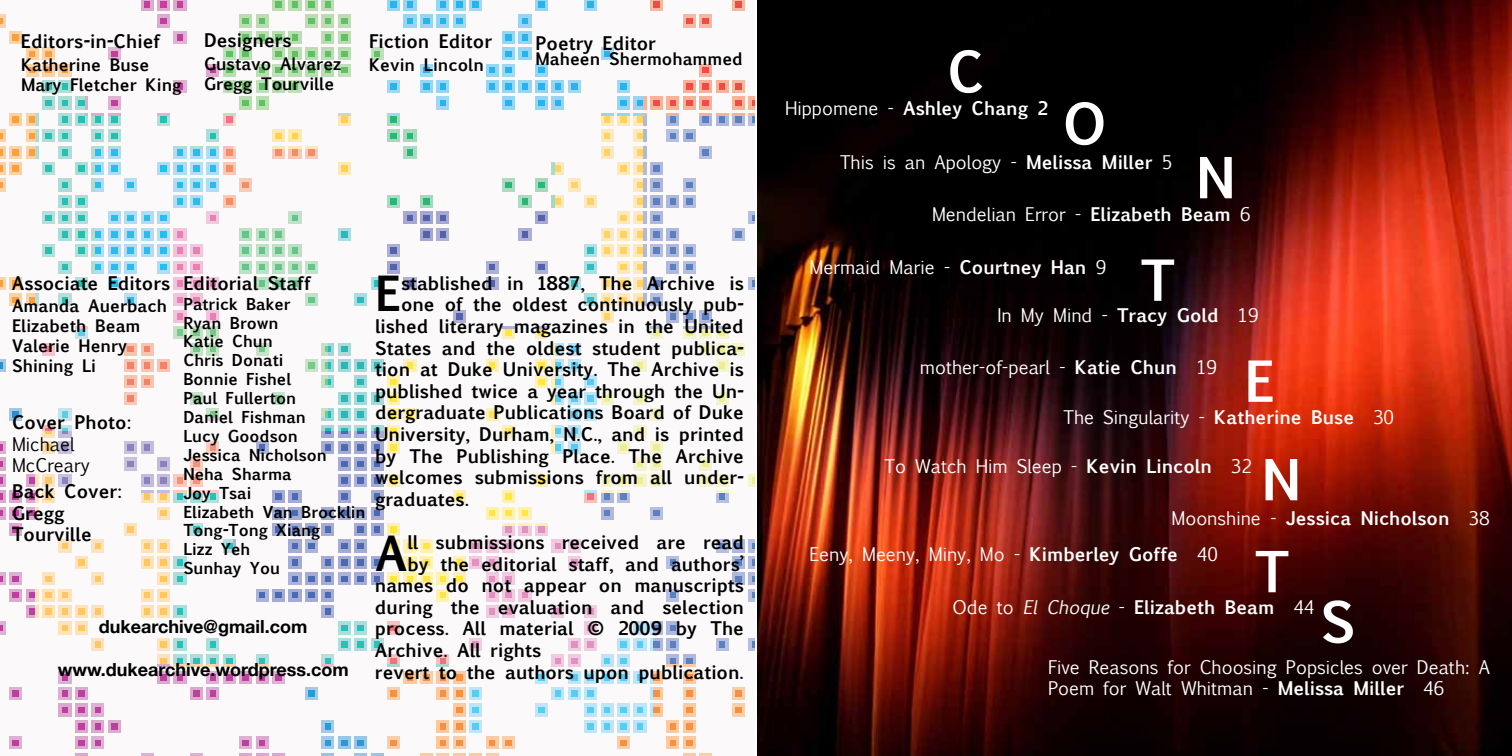
<style>
.page{position:relative;width:1512px;height:756px;background:#fff}
.page>*{position:absolute;margin:0;border:0;box-sizing:border-box;transform-origin:0 0}
.t1{font:700 54px "Euphemia UCAS";color:#fff}
.t2{font:700 46.2px "Euphemia UCAS";color:#000}
.t3{font:700 18px/21.6px "Euphemia UCAS";color:#000}
.t4{font:18px/21.6px "Euphemia UCAS";color:#fff}
.t5{font:700 18px "Euphemia UCAS";color:#fff}
.t6{font:700 18px "Helvetica Neue";color:#000}
.t7{font:18px/21.6px "Euphemia UCAS";color:#000}
.t8{font:700 16.5px/19.8px "Euphemia UCAS";color:#000}
.t9{font:700 15.75px/18.9px "Euphemia UCAS";color:#000}
.s1{font-weight:400}
.s2{font-weight:700}
.s3{font-weight:400;font-style:italic}
</style>
<div class="page">
<img style="left:758px;top:0;width:754px;height:756px">
<img style="left:0;top:0;width:754px;height:756px">
<p class="t3" style="left:21px;top:30px;width:141px">Editors-in-Chief</p>
<p class="t3" style="left:204px;top:29px;width:89px">Designers</p>
<p class="t8" style="left:21px;top:54px;width:162px">Katherine Buse<br>Mary Fletcher King</p>
<p class="t8" style="left:204px;top:53px;width:139px">Gustavo Alvarez<br>Gregg Tourville</p>
<p class="t3" style="left:369px;top:30px;width:125px">Fiction Editor</p>
<p class="t3" style="left:536px;top:31px;width:122px">Poetry Editor</p>
<p class="t8" style="left:369px;top:54px;width:116px">Kevin Lincoln</p>
<p class="t8" style="left:536px;top:48px;width:209px">Maheen Shermohammed</p>
<p class="t3" style="left:12px;top:271px;width:160px">Associate Editors</p>
<p class="t3" style="left:183px;top:271px;width:129px">Editorial Staff</p>
<p class="t8" style="left:12px;top:295px;width:157px">Amanda Auerbach<br>Elizabeth Beam<br>Valerie Henry<br>Shining Li</p>
<p class="t9" style="left:183px;top:293px;width:184px">Patrick Baker<br>Ryan Brown<br>Katie Chun<br>Chris Donati<br>Bonnie Fishel<br>Paul Fullerton<br>Daniel Fishman<br>Lucy Goodson<br>Jessica Nicholson<br>Neha Sharma<br>Joy Tsai<br>Elizabeth Van Brocklin<br>Tong-Tong Xiang<br>Lizz Yeh<br>Sunhay You</p>
<p class="t3" style="left:12px;top:411px;width:121px">Cover Photo:</p>
<p class="t7" style="left:12px;top:432px;width:79px">Michael<br>McCreary</p>
<p class="t3" style="left:12px;top:480px;width:112px">Back Cover:<br>Gregg<br>Tourville</p>
<p class="t6" style="left:99px;top:615px;width:210px">dukearchive@gmail.com</p>
<p class="t6" style="left:58px;top:658px;width:292px">www.dukearchive.wordpress.com</p>
<h2 class="t2" style="left:375px;top:261px;width:28px">E</h2>
<p class="t3" style="left:401px;top:271px;width:344px">stablished in 1887, The Archive is</p>
<p class="t3" style="left:401px;top:293px;width:344px">one of the oldest continuously pub-</p>
<p class="t3" style="left:375px;top:314px;width:370px">lished literary magazines in the United</p>
<p class="t3" style="left:375px;top:336px;width:371px">States and the oldest student publica-</p>
<p class="t3" style="left:375px;top:358px;width:370px">tion at Duke University. The Archive is</p>
<p class="t3" style="left:375px;top:379px;width:371px">published twice a year through the Un-</p>
<p class="t3" style="left:375px;top:401px;width:370px">dergraduate Publications Board of Duke</p>
<p class="t3" style="left:375px;top:422px;width:370px">University, Durham, N.C., and is printed</p>
<p class="t3" style="left:375px;top:444px;width:370px">by The Publishing Place. The Archive</p>
<p class="t3" style="left:375px;top:466px;width:371px">welcomes submissions from all under-</p>
<p class="t3" style="left:375px;top:487px;width:95px">graduates.</p>
<h2 class="t2" style="left:375px;top:520px;width:34px">A</h2>
<p class="t3" style="left:407px;top:530px;width:338px">ll submissions received are read</p>
<p class="t3" style="left:407px;top:552px;width:338px">by the editorial staff, and authors’</p>
<p class="t3" style="left:375px;top:574px;width:370px">names do not appear on manuscripts</p>
<p class="t3" style="left:375px;top:595px;width:370px">during the evaluation and selection</p>
<p class="t3" style="left:375px;top:617px;width:371px">process. All material © 2009 by The</p>
<p class="t3" style="left:375px;top:638px;width:168px">Archive. All rights</p>
<p class="t3" style="left:375px;top:660px;width:370px">revert to the authors upon publication.</p>
<h1 class="t1" style="left:947px;top:33px;width:39px">C</h1>
<p class="t5" style="left:785px;top:95px;width:264px"><span class="s1">Hippomene -</span> Ashley Chang 2</p>
<h1 class="t1" style="left:1063px;top:85px;width:46px">O</h1>
<p class="t4" style="left:840px;top:150px;width:334px">This is an Apology - <span class="s2">Melissa Miller</span> 5</p>
<h1 class="t1" style="left:1196px;top:139px;width:41px">N</h1>
<p class="t4" style="left:932px;top:202px;width:320px">Mendelian Error - <span class="s2">Elizabeth Beam</span> 6</p>
<p class="t4" style="left:810px;top:256px;width:298px">Mermaid Marie - <span class="s2">Courtney Han</span> 9</p>
<h1 class="t1" style="left:1140px;top:242px;width:36px">T</h1>
<p class="t4" style="left:998px;top:303px;width:263px">In My Mind - <span class="s2">Tracy Gold</span> 19</p>
<p class="t4" style="left:920px;top:355px;width:299px">mother-of-pearl - <span class="s2">Katie Chun</span> 19</p>
<h1 class="t1" style="left:1244px;top:343px;width:32px">E</h1>
<p class="t4" style="left:1064px;top:406px;width:332px">The Singularity - <span class="s2">Katherine Buse</span> 30</p>
<h1 class="t1" style="left:1262px;top:441px;width:41px">N</h1>
<p class="t4" style="left:885px;top:455px;width:369px">To Watch Him Sleep - <span class="s2">Kevin Lincoln</span> 32</p>
<p class="t5" style="left:1172px;top:506px;width:320px"><span class="s1">Moonshine -</span> Jessica Nicholson <span class="s1">38</span></p>
<p class="t4" style="left:810px;top:542px;width:410px">Eeny, Meeny, Miny, Mo - <span class="s2">Kimberley Goffe</span> 40</p>
<h1 class="t1" style="left:1255px;top:533px;width:36px">T</h1>
<p class="t5" style="left:953px;top:595px;width:363px"><span class="s1">Ode to</span> <span class="s3">El Choque</span> <span class="s1">-</span> Elizabeth Beam <span class="s1">44</span></p>
<h1 class="t1" style="left:1321px;top:584px;width:37px">S</h1>
<p class="t4" style="left:1048px;top:655px;width:443px">Five Reasons for Choosing Popsicles over Death: A<br>Poem for Walt Whitman - <span class="s2">Melissa Miller</span> 46</p>
</div>
